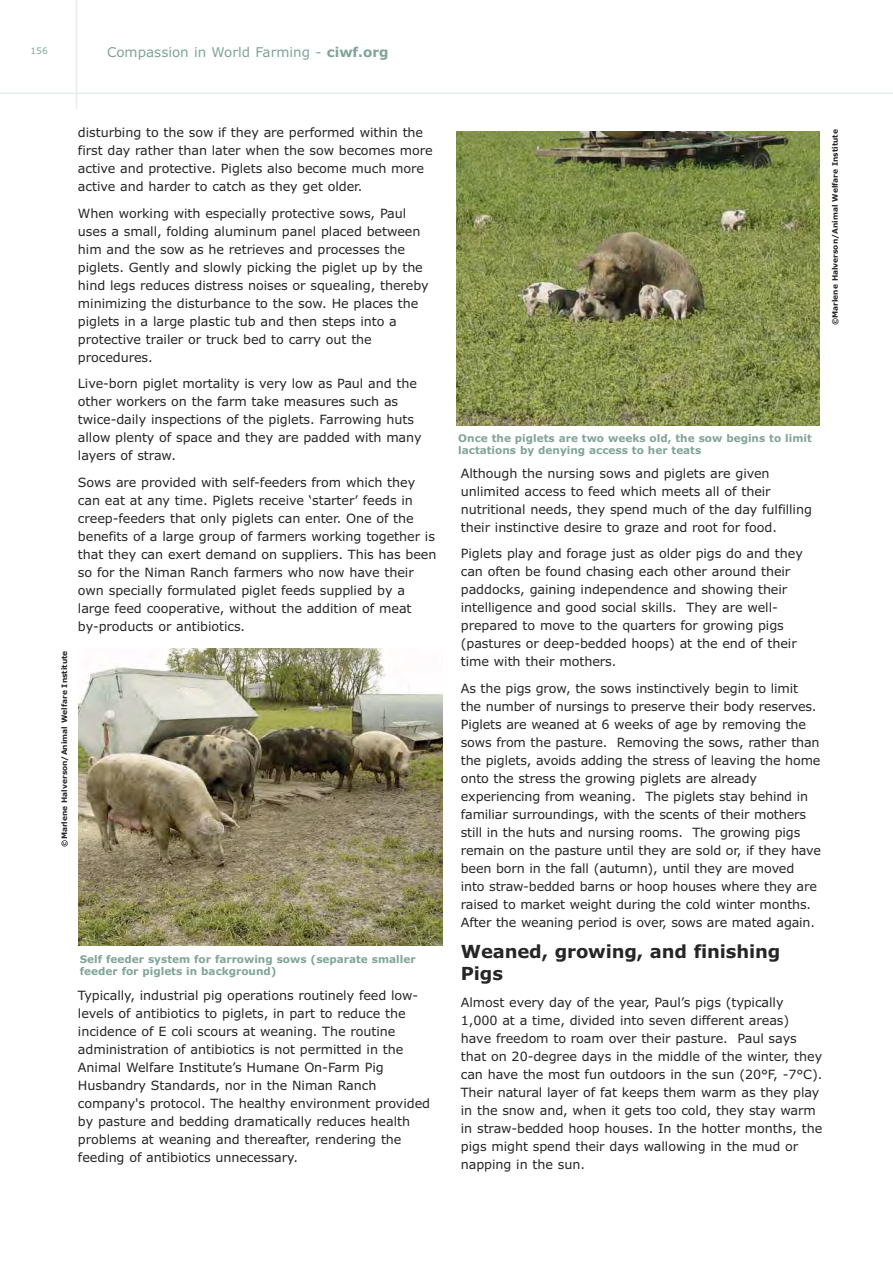
<style>
.page{position:relative;width:893px;height:1263px;background:#fff}
.page>*{position:absolute;margin:0;border:0;box-sizing:border-box;transform-origin:0 0}
.t1{font:700 18px/22.5px "Verdana";letter-spacing:-.005em;color:#272627}
.t2{font:13.5px "Verdana";color:#81a498}
.t3{font:12.75px/18px "Verdana";letter-spacing:-.005em;color:#272627}
.t4{font:700 10.5px/12.6px "Verdana";color:#81a498}
.t5{font:9px "Verdana";color:#81a498}
.t6{font:700 7.5px "Verdana";color:#272627}
.s1{font-weight:700}
</style>
<div class="page">
<hr style="left:0;top:93px;width:893px;height:1px;background:#e6edeb">
<hr style="left:76px;top:0;width:1px;height:109px;background:#e6edeb">
<img style="left:78px;top:648px;width:365px;height:297px">
<img style="left:457px;top:132px;width:363px;height:293px">
<p class="t5" style="left:31px;top:46px;width:19px">156</p>
<p class="t2" style="left:107px;top:45px;width:283px">Compassion in World Farming - <span class="s1">ciwf.org</span></p>
<p class="t6" style="left:60px;top:847px;width:198px;rotate:-90deg">©Marlene Halverson/Animal Welfare Institute</p>
<p class="t3" style="left:78px;top:124px;width:356px">disturbing to the sow if they are performed within the first day rather than later when the sow becomes more active and protective. Piglets also become much more active and harder to catch as they get older.</p>
<p class="t3" style="left:78px;top:204px;width:352px">When working with especially protective sows, Paul uses a small, folding aluminum panel placed between him and the sow as he retrieves and processes the piglets. Gently and slowly picking the piglet up by the hind legs reduces distress noises or squealing, thereby minimizing the disturbance to the sow. He places the piglets in a large plastic tub and then steps into a protective trailer or truck bed to carry out the procedures.</p>
<p class="t3" style="left:78px;top:375px;width:345px">Live-born piglet mortality is very low as Paul and the other workers on the farm take measures such as twice-daily inspections of the piglets. Farrowing huts allow plenty of space and they are padded with many layers of straw.</p>
<p class="t3" style="left:78px;top:473px;width:360px">Sows are provided with self-feeders from which they can eat at any time. Piglets receive ‘starter’ feeds in creep-feeders that only piglets can enter. One of the benefits of a large group of farmers working together is that they can exert demand on suppliers. This has been so for the Niman Ranch farmers who now have their own specially formulated piglet feeds supplied by a large feed cooperative, without the addition of meat by-products or antibiotics.</p>
<p class="t4" style="left:80px;top:953px;width:337px">Self feeder system for farrowing sows (separate smaller feeder for piglets in background)</p>
<p class="t3" style="left:78px;top:986px;width:354px">Typically, industrial pig operations routinely feed low&shy;levels of antibiotics to piglets, in part to reduce the incidence of E coli scours at weaning. The routine administration of antibiotics is not permitted in the Animal Welfare Institute’s Humane On-Farm Pig Husbandry Standards, nor in the Niman Ranch company's protocol. The healthy environment provided by pasture and bedding dramatically reduces health problems at weaning and thereafter, rendering the feeding of antibiotics unnecessary.</p>
<p class="t6" style="left:831px;top:325px;width:198px;rotate:-90deg">©Marlene Halverson/Animal Welfare Institute</p>
<p class="t4" style="left:458px;top:432px;width:355px">Once the piglets are two weeks old, the sow begins to limit lactations by denying access to her teats</p>
<p class="t3" style="left:461px;top:464px;width:353px">Although the nursing sows and piglets are given unlimited access to feed which meets all of their nutritional needs, they spend much of the day fulfilling their instinctive desire to graze and root for food.</p>
<p class="t3" style="left:461px;top:545px;width:344px">Piglets play and forage just as older pigs do and they can often be found chasing each other around their paddocks, gaining independence and showing their intelligence and good social skills. They are well&shy;prepared to move to the quarters for growing pigs (pastures or deep-bedded hoops) at the end of their time with their mothers.</p>
<p class="t3" style="left:461px;top:679px;width:362px">As the pigs grow, the sows instinctively begin to limit the number of nursings to preserve their body reserves.<br>Piglets are weaned at 6 weeks of age by removing the sows from the pasture. Removing the sows, rather than the piglets, avoids adding the stress of leaving the home onto the stress the growing piglets are already experiencing from weaning. The piglets stay behind in familiar surroundings, with the scents of their mothers still in the huts and nursing rooms. The growing pigs remain on the pasture until they are sold or, if they have been born in the fall (autumn), until they are moved into straw-bedded barns or hoop houses where they are raised to market weight during the cold winter months.<br>After the weaning period is over, sows are mated again.</p>
<h1 class="t1" style="left:461px;top:940px;width:321px">Weaned, growing, and finishing<br>Pigs</h1>
<p class="t3" style="left:461px;top:993px;width:363px">Almost every day of the year, Paul’s pigs (typically 1,000 at a time, divided into seven different areas) have freedom to roam over their pasture. Paul says that on 20-degree days in the middle of the winter, they can have the most fun outdoors in the sun (20°F, -7°C).<br>Their natural layer of fat keeps them warm as they play in the snow and, when it gets too cold, they stay warm in straw-bedded hoop houses. In the hotter months, the pigs might spend their days wallowing in the mud or napping in the sun.</p>
</div>
